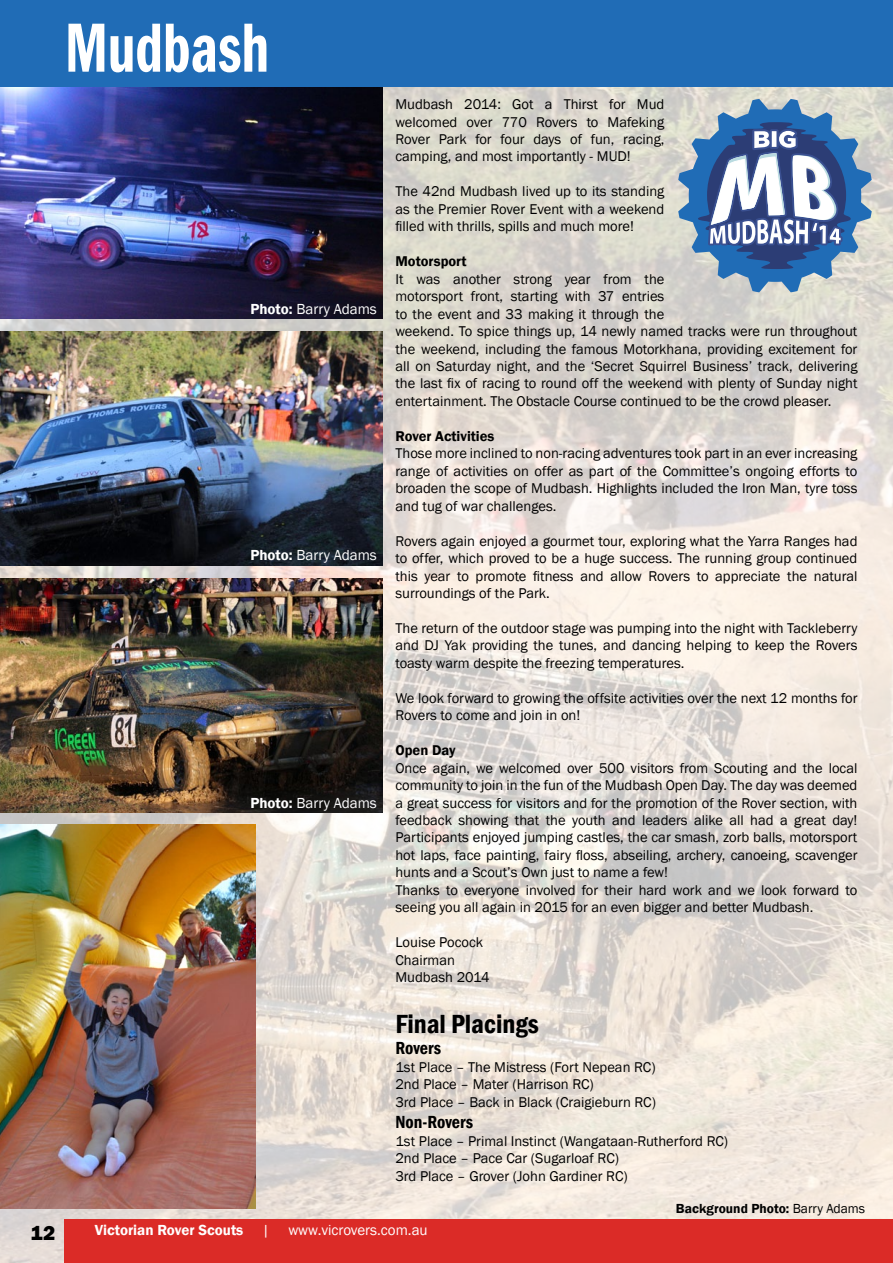
<style>
.page{position:relative;width:893px;height:1263px;background:#fff}
.page>*{position:absolute;margin:0;border:0;box-sizing:border-box;transform-origin:0 0}
.t1{font:600 condensed 72px "Franklin Gothic";color:#fff;scale:.8 1}
.t2{font:600 condensed 27px "Franklin Gothic";color:#000}
.t3{font:800 21px "Franklin Gothic";color:#000}
.t4{font:600 condensed 18px "Franklin Gothic";color:#000}
.t5{font:15px "Franklin Gothic";color:#fff}
.t6{font:600 15px "Franklin Gothic";color:#fff}
.t7{font:14.55px/17.4px "Franklin Gothic";color:#000}
.t8{font:600 14.55px "Franklin Gothic";color:#000}
.t9{font:600 13.5px "Franklin Gothic";color:#000}
.s1{font-weight:600}
.s2{font-weight:400}
</style>
<div class="page">
<img style="left:0;top:86px;width:893px;height:1177px">
<img style="left:0;top:86px;width:383px;height:233px">
<img style="left:0;top:332px;width:383px;height:234px">
<img style="left:0;top:578px;width:383px;height:234px">
<svg style="left:678px;top:99px;width:194px;height:193px;background:#839cbb"></svg>
<div style="left:0;top:0;width:893px;height:86px;background:#206cb6"></div>
<img style="left:0;top:824px;width:255px;height:384px">
<div style="left:65px;top:1219px;width:828px;height:44px;background:#db2b27"></div>
<h1 class="t1" style="left:65px;top:0;width:257px">Mudbash</h1>
<p class="t5" style="left:250px;top:300px;width:128px"><span class="s1">Photo:</span> Barry Adams</p>
<p class="t5" style="left:250px;top:545px;width:128px"><span class="s1">Photo:</span> Barry Adams</p>
<p class="t5" style="left:250px;top:794px;width:128px"><span class="s1">Photo:</span> Barry Adams</p>
<p class="t7" style="left:395px;top:96px;width:270px;text-align:justify">Mudbash 2014: Got a Thirst for Mud welcomed over 770 Rovers to Mafeking Rover Park for four days of fun, racing, camping, and most importantly - MUD!</p>
<p class="t7" style="left:395px;top:183px;width:270px;text-align:justify">The 42nd Mudbash lived up to its standing as the Premier Rover Event with a weekend filled with thrills, spills and much more!</p>
<p class="t8" style="left:395px;top:252px;width:73px">Motorsport</p>
<p class="t7" style="left:395px;top:270px;width:464px">It was another strong year from the<br>motorsport front, starting with 37 entries<br>to the event and 33 making it through the<br>weekend. To spice things up, 14 newly named tracks were run throughout the weekend, including the famous Motorkhana, providing excitement for all on Saturday night, and the ‘Secret Squirrel Business’ track, delivering the last fix of racing to round off the weekend with plenty of Sunday night entertainment. The Obstacle Course continued to be the crowd pleaser.</p>
<p class="t8" style="left:395px;top:427px;width:101px">Rover Activities</p>
<p class="t7" style="left:395px;top:445px;width:463px;text-align:justify">Those more inclined to non-racing adventures took part in an ever increasing range of activities on offer as part of the Committee’s ongoing efforts to broaden the scope of Mudbash. Highlights included the Iron Man, tyre toss and tug of war challenges.</p>
<p class="t7" style="left:395px;top:532px;width:464px;text-align:justify">Rovers again enjoyed a gourmet tour, exploring what the Yarra Ranges had to offer, which proved to be a huge success. The running group continued this year to promote fitness and allow Rovers to appreciate the natural surroundings of the Park.</p>
<p class="t7" style="left:395px;top:620px;width:464px;text-align:justify">The return of the outdoor stage was pumping into the night with Tackleberry and DJ Yak providing the tunes, and dancing helping to keep the Rovers toasty warm despite the freezing temperatures.</p>
<p class="t7" style="left:395px;top:689px;width:463px">We look forward to growing the offsite activities over the next 12 months for<br>Rovers to come and join in on!</p>
<p class="t8" style="left:395px;top:741px;width:62px">Open Day</p>
<p class="t7" style="left:395px;top:759px;width:464px">Once again, we welcomed over 500 visitors from Scouting and the local community to join in the fun of the Mudbash Open Day. The day was deemed a great success for visitors and for the promotion of the Rover section, with feedback showing that the youth and leaders alike all had a great day!<br>Participants enjoyed jumping castles, the car smash, zorb balls, motorsport hot laps, face painting, fairy floss, abseiling, archery, canoeing, scavenger hunts and a Scout’s Own just to name a few!<br>Thanks to everyone involved for their hard work and we look forward to seeing you all again in 2015 for an even bigger and better Mudbash.</p>
<p class="t7" style="left:395px;top:934px;width:96px">Louise Pocock<br>Chairman<br>Mudbash 2014</p>
<h2 class="t2" style="left:395px;top:1005px;width:145px">Final Placings</h2>
<p class="t4" style="left:395px;top:1036px;width:47px">Rovers</p>
<p class="t7" style="left:395px;top:1058px;width:262px">1st Place – The Mistress (Fort Nepean RC)<br>2nd Place – Mater (Harrison RC)<br>3rd Place – Back in Black (Craigieburn RC)</p>
<p class="t4" style="left:395px;top:1110px;width:79px">Non-Rovers</p>
<p class="t7" style="left:395px;top:1132px;width:334px">1st Place – Primal Instinct (Wangataan-Rutherford RC)<br>2nd Place – Pace Car (Sugarloaf RC)<br>3rd Place – Grover (John Gardiner RC)</p>
<p class="t9" style="left:676px;top:1200px;width:191px">Background Photo: <span class="s2">Barry Adams</span></p>
<h3 class="t3" style="left:31px;top:1219px;width:26px">12</h3>
<p class="t6" style="left:95px;top:1221px;width:176px">Victorian Rover Scouts <span class="s2">|</span></p>
<p class="t5" style="left:288px;top:1221px;width:141px">www.vicrovers.com.au</p>
</div>
